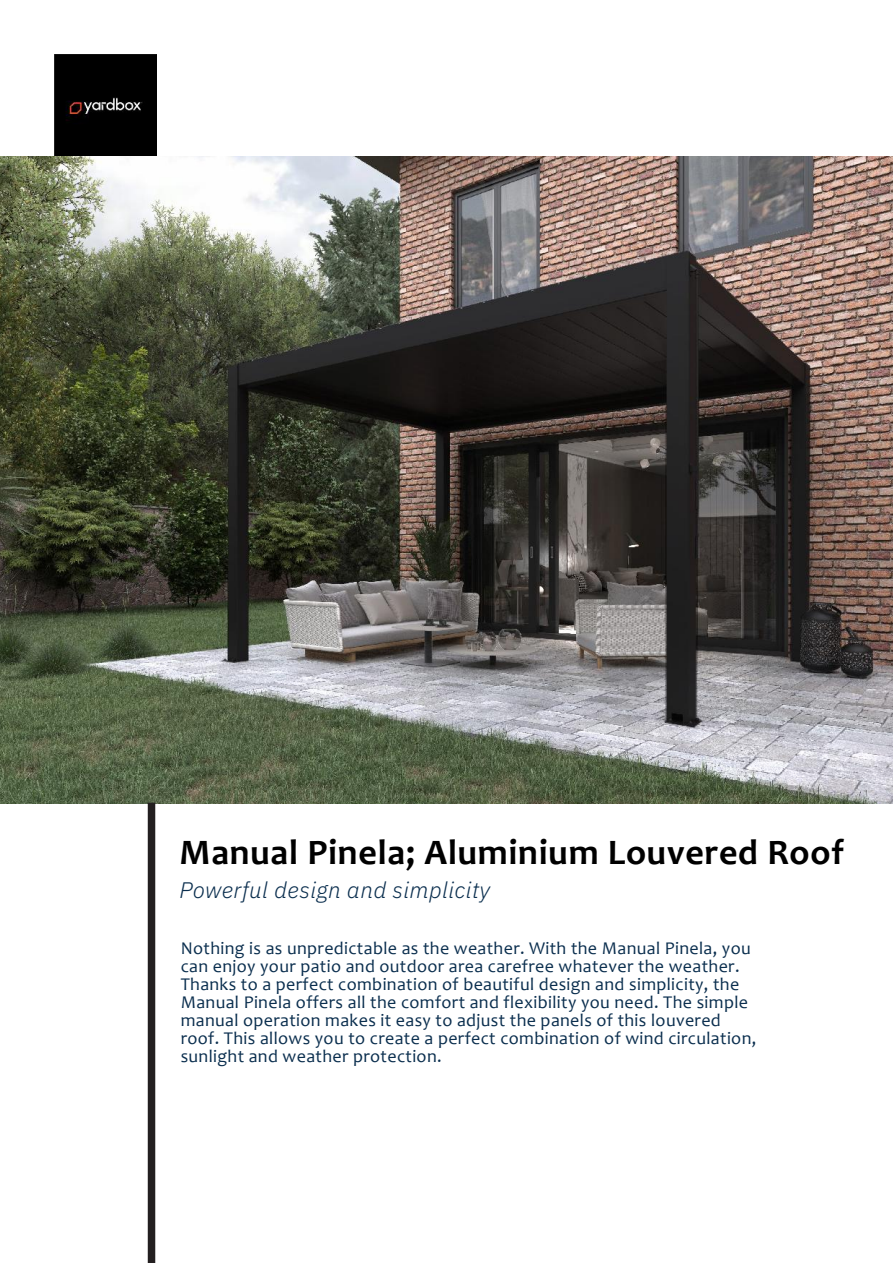
<style>
.page{position:relative;width:893px;height:1263px;background:#fff}
.page>*{position:absolute;margin:0;border:0;box-sizing:border-box;transform-origin:0 0}
.t1{font:700 36px "Candara";letter-spacing:.02em;color:#000}
.t2{font:italic 300 22.5px "IBM Plex Sans";letter-spacing:.02em;color:#0a2e4e}
.t3{font:18px/18px "Candara";letter-spacing:.02em;color:#0a2e4e}
</style>
<div class="page">
<img style="left:54px;top:54px;width:102px;height:102px">
<img style="left:0;top:156px;width:893px;height:647px">
<div style="left:148px;top:803px;width:7px;height:460px;background:#231f20"></div>
<p class="t1" style="left:180px;top:830px;width:666px">Manual Pinela; Aluminium Louvered Roof</p>
<p class="t2" style="left:180px;top:873px;width:312px">Powerful design and simplicity</p>
<p class="t3" style="left:181px;top:939px;width:577px">Nothing is as unpredictable as the weather. With the Manual Pinela, you can enjoy your patio and outdoor area carefree whatever the weather.<br>Thanks to a perfect combination of beautiful design and simplicity, the Manual Pinela offers all the comfort and flexibility you need. The simple manual operation makes it easy to adjust the panels of this louvered roof. This allows you to create a perfect combination of wind circulation, sunlight and weather protection.</p>
</div>
